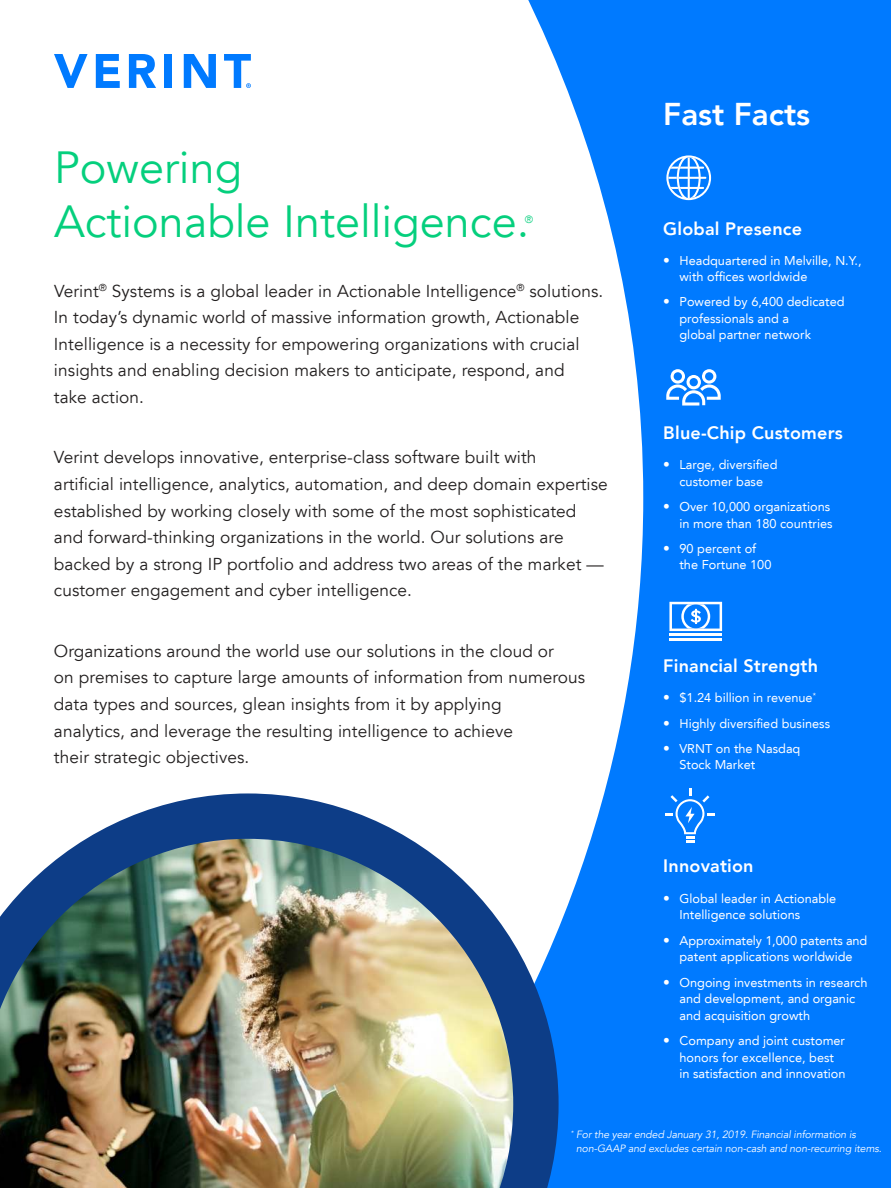
<style>
.page{position:relative;width:891px;height:1188px;background:#fff}
.page>*{position:absolute;margin:0;border:0;box-sizing:border-box;transform-origin:0 0}
.t1{font:45px/54px "Avenir LT";color:#05cf7d}
.t2{font:800 31.5px "Avenir LT";color:#fff}
.t3{font:800 18px "Avenir LT";letter-spacing:.01em;color:#fff}
.t4{font:17.25px/26.7px "Avenir LT";letter-spacing:.005em;color:#221f1f}
.t5{font:12.75px/16.5px "Avenir LT";color:#fff}
.t6{font:italic 10.5px/13.5px "Avenir LT";letter-spacing:-.01em;color:#fff}
.t7{font:300 10.5px "Avenir LT";color:#05cf7d}
.s1{font-weight:800;font-size:13.5px}
</style>
<div class="page">
<svg style="left:528px;top:0;width:363px;height:1188px;fill:#007aff"></svg>
<img style="left:0;top:793px;width:559px;height:395px">
<svg style="left:666px;top:155px;width:45px;height:45px"></svg>
<svg style="left:665px;top:788px;width:50px;height:54px;background:#258dff"></svg>
<svg style="left:669px;top:602px;width:53px;height:29px"></svg>
<hr style="left:669px;top:634px;width:53px;height:2px;background:#fff">
<hr style="left:669px;top:639px;width:53px;height:2px;background:#fff">
<svg style="left:666px;top:369px;width:55px;height:37px"></svg>
<svg style="left:54px;top:54px;width:34px;height:34px"></svg>
<svg style="left:96px;top:54px;width:24px;height:34px"></svg>
<svg style="left:129px;top:54px;width:27px;height:34px"></svg>
<div style="left:165px;top:54px;width:7px;height:34px;background:#007aff"></div>
<svg style="left:184px;top:54px;width:32px;height:34px"></svg>
<svg style="left:224px;top:54px;width:27px;height:34px"></svg>
<h1 class="t1" style="left:54px;top:145px;width:477px">Powering<br>Actionable Intelligence.</h1>
<p class="t7" style="left:525px;top:213px;width:10px">®</p>
<p class="t4" style="left:54px;top:279px;width:551px">Verint<sup>®</sup> Systems is a global leader in Actionable Intelligence<sup>®</sup> solutions.<br>In today’s dynamic world of massive information growth, Actionable Intelligence is a necessity for empowering organizations with crucial insights and enabling decision makers to anticipate, respond, and<br>take action.</p>
<p class="t4" style="left:54px;top:446px;width:555px">Verint develops innovative, enterprise-class software built with<br>artificial intelligence, analytics, automation, and deep domain expertise established by working closely with some of the most sophisticated and forward-thinking organizations in the world. Our solutions are backed by a strong IP portfolio and address two areas of the market — customer engagement and cyber intelligence.</p>
<p class="t4" style="left:54px;top:639px;width:533px">Organizations around the world use our solutions in the cloud or<br>on premises to capture large amounts of information from numerous data types and sources, glean insights from it by applying<br>analytics, and leverage the resulting intelligence to achieve<br>their strategic objectives.</p>
<h2 class="t2" style="left:663px;top:101px;width:148px">Fast Facts</h2>
<p class="t3" style="left:663px;top:221px;width:140px">Global Presence</p>
<p class="t5" style="left:680px;top:253px;width:184px;text-indent:-16px"><span class="s1">•</span> Headquartered in Melville, N.Y., with offices worldwide</p>
<p class="t5" style="left:680px;top:294px;width:167px;text-indent:-16px"><span class="s1">•</span> Powered by 6,400 dedicated professionals and a<br>global partner network</p>
<p class="t3" style="left:663px;top:425px;width:181px">Blue-Chip Customers</p>
<p class="t5" style="left:663px;top:457px;width:116px;text-align:center"><span class="s1">•</span> Large, diversified customer base</p>
<p class="t5" style="left:663px;top:498px;width:171px;text-align:right"><span class="s1">•</span> Over 10,000 organizations in more than 180 countries</p>
<p class="t5" style="left:680px;top:540px;width:93px;text-indent:-16px"><span class="s1">•</span> 90 percent of the Fortune 100</p>
<p class="t3" style="left:663px;top:658px;width:156px">Financial Strength</p>
<p class="t5" style="left:663px;top:690px;width:154px"><span class="s1">•</span> $1.24 billion in revenue<sup>*</sup></p>
<p class="t5" style="left:663px;top:715px;width:168px"><span class="s1">•</span> Highly diversified business</p>
<p class="t5" style="left:680px;top:740px;width:122px;text-indent:-16px"><span class="s1">•</span> VRNT on the Nasdaq<br>Stock Market</p>
<p class="t3" style="left:663px;top:858px;width:92px">Innovation</p>
<p class="t5" style="left:680px;top:890px;width:158px;text-indent:-16px"><span class="s1">•</span> Global leader in Actionable<br>Intelligence solutions</p>
<p class="t5" style="left:663px;top:932px;width:206px;text-align:center"><span class="s1">•</span> Approximately 1,000 patents and patent applications worldwide</p>
<p class="t5" style="left:680px;top:974px;width:190px;text-indent:-16px"><span class="s1">•</span> Ongoing investments in research and development, and organic and acquisition growth</p>
<p class="t5" style="left:680px;top:1033px;width:168px;text-indent:-16px"><span class="s1">•</span> Company and joint customer honors for excellence, best in satisfaction and innovation</p>
<p class="t6" style="left:576px;top:1129px;width:307px;text-indent:-5px"><sup>*</sup> For the year ended January 31, 2019. Financial information is non-GAAP and excludes certain non-cash and non-recurring items.</p>
</div>
